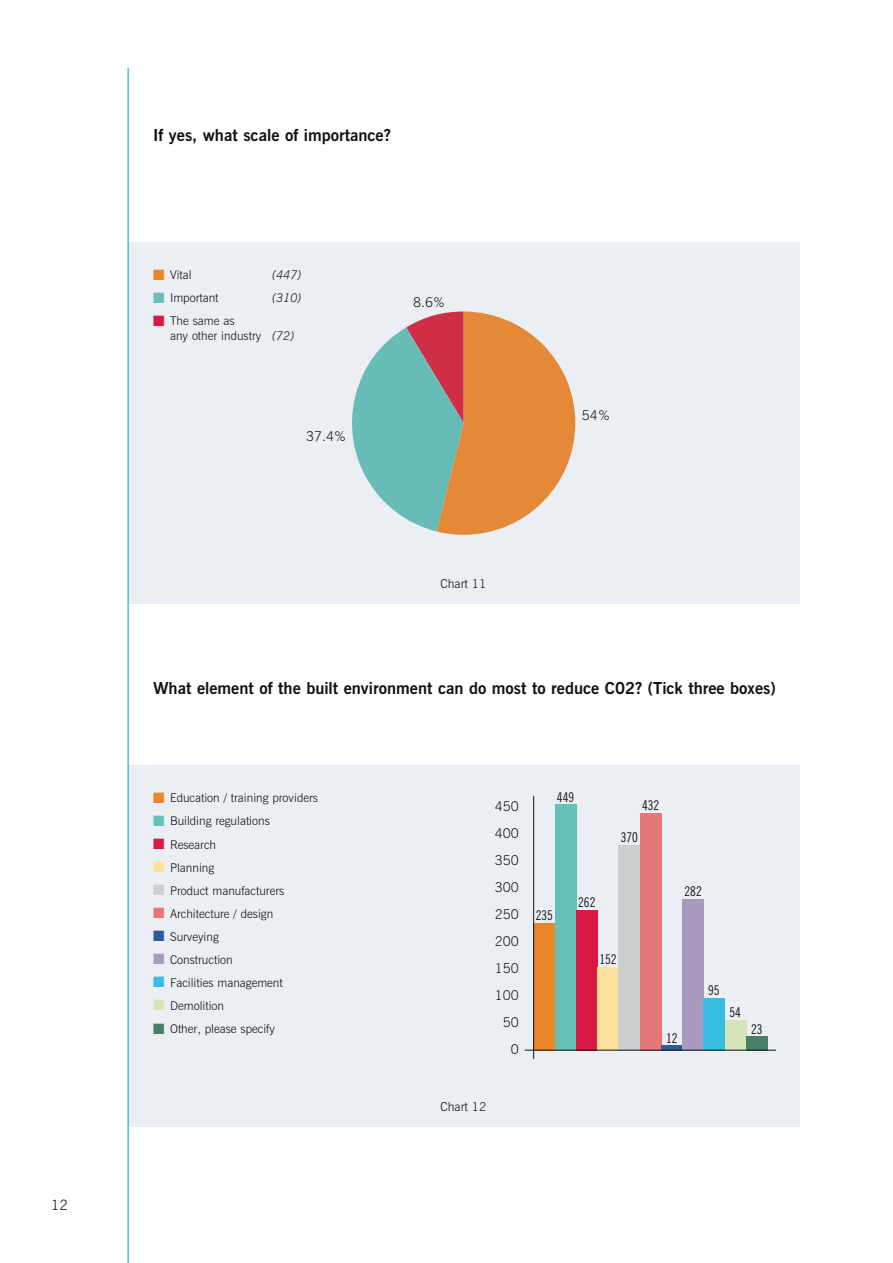
<style>
.page{position:relative;width:893px;height:1263px;background:#fff}
.page>*{position:absolute;margin:0;border:0;box-sizing:border-box;transform-origin:0 0}
.t1{font:700 16.5px "News Gothic BT";color:#121212}
.t2{font:300 14.25px "News Gothic BT";color:#121212}
.t3{font:300 13.5px/27px "News Gothic BT";color:#121212;text-align:right}
.t4{font:condensed 13.5px "News Gothic BT";color:#121212}
.t5{font:300 12.3px "News Gothic BT";color:#121212}
.t6{font:300 12px/15px "News Gothic BT";color:#121212}
.t7{font:italic 300 12px "News Gothic BT";color:#121212}
.s1{color:#e9862a}
.s2{color:#65c0b9}
.s3{color:#d81a43}
.s4{font-style:italic}
.s5{color:#fde29a}
.s6{color:#cacfcf}
.s7{color:#e47777}
.s8{color:#2a5c9c}
.s9{color:#a99abf}
.s10{color:#38bde2}
.s11{color:#d4e6b9}
.s12{color:#497f69}
</style>
<div class="page">
<div style="left:128px;top:765px;width:671px;height:362px;background:#ebeef3"></div>
<div style="left:128px;top:242px;width:671px;height:362px;background:#ebeef3"></div>
<svg style="left:352px;top:311px;width:223px;height:224px"></svg>
<hr style="left:128px;top:68px;width:1px;height:1195px;background:#00a3db">
<div style="left:534px;top:923px;width:21px;height:127px;background:#e9862a"></div>
<div style="left:555px;top:804px;width:21px;height:246px;background:#65c0b9"></div>
<div style="left:576px;top:910px;width:21px;height:140px;background:#d81a43"></div>
<div style="left:597px;top:967px;width:22px;height:83px;background:#fde29a"></div>
<div style="left:619px;top:845px;width:21px;height:205px;background:#cacfcf"></div>
<div style="left:640px;top:813px;width:21px;height:237px;background:#e47777"></div>
<div style="left:661px;top:1045px;width:21px;height:5px;background:#2a5c9c"></div>
<div style="left:682px;top:899px;width:22px;height:151px;background:#a99abf"></div>
<div style="left:704px;top:998px;width:21px;height:52px;background:#38bde2"></div>
<div style="left:725px;top:1020px;width:21px;height:30px;background:#d4e6b9"></div>
<div style="left:746px;top:1036px;width:21px;height:14px;background:#497f69"></div>
<hr style="left:525px;top:1050px;width:251px;height:1px;background:#121212">
<hr style="left:533px;top:796px;width:1px;height:263px;background:#121212">
<p class="t2" style="left:51px;top:1196px;width:18px">12</p>
<h1 class="t1" style="left:153px;top:125px;width:239px">If yes, what scale of importance?</h1>
<p class="t6" style="left:153px;top:267px;width:40px"><span class="s1">■</span> Vital</p>
<p class="t7" style="left:272px;top:268px;width:31px">(447)</p>
<p class="t6" style="left:153px;top:290px;width:67px"><span class="s2">■</span> Important</p>
<p class="t7" style="left:272px;top:291px;width:31px">(310)</p>
<p class="t6" style="left:170px;top:314px;width:126px;text-indent:-17px"><span class="s3">■</span> The same as<br>any other industry <span class="s4">(72)</span></p>
<p class="t3" style="left:306px;top:422px;width:41px">37.4%</p>
<p class="t3" style="left:413px;top:288px;width:33px">8.6%</p>
<p class="t5" style="left:440px;top:576px;width:48px">Chart 11</p>
<p class="t3" style="left:582px;top:402px;width:29px">54%</p>
<h1 class="t1" style="left:153px;top:678px;width:624px">What element of the built environment can do most to reduce C02? (Tick three boxes)</h1>
<p class="t6" style="left:153px;top:790px;width:166px"><span class="s1">■</span> Education / training providers</p>
<p class="t6" style="left:153px;top:813px;width:118px"><span class="s2">■</span> Building regulations</p>
<p class="t6" style="left:153px;top:837px;width:65px"><span class="s3">■</span> Research</p>
<p class="t6" style="left:153px;top:860px;width:63px"><span class="s5">■</span> Planning</p>
<p class="t6" style="left:153px;top:883px;width:133px"><span class="s6">■</span> Product manufacturers</p>
<p class="t6" style="left:153px;top:906px;width:122px"><span class="s7">■</span> Architecture / design</p>
<p class="t6" style="left:153px;top:929px;width:67px"><span class="s8">■</span> Surveying</p>
<p class="t6" style="left:153px;top:952px;width:81px"><span class="s9">■</span> Construction</p>
<p class="t6" style="left:153px;top:975px;width:131px"><span class="s10">■</span> Facilities management</p>
<p class="t6" style="left:153px;top:998px;width:73px"><span class="s11">■</span> Demolition</p>
<p class="t6" style="left:153px;top:1021px;width:123px"><span class="s12">■</span> Other, please specify</p>
<p class="t3" style="left:495px;top:793px;width:26px">450<br>400<br>350<br>300<br>250<br>200<br>150<br>100<br>50<br>0</p>
<p class="t4" style="left:557px;top:789px;width:19px">449</p>
<p class="t4" style="left:642px;top:797px;width:19px">432</p>
<p class="t4" style="left:621px;top:829px;width:19px">370</p>
<p class="t4" style="left:536px;top:906px;width:19px">235</p>
<p class="t4" style="left:578px;top:894px;width:19px">262</p>
<p class="t4" style="left:599px;top:950px;width:19px">152</p>
<p class="t4" style="left:684px;top:883px;width:19px">282</p>
<p class="t4" style="left:666px;top:1030px;width:13px">12</p>
<p class="t4" style="left:708px;top:982px;width:13px">95</p>
<p class="t4" style="left:729px;top:1004px;width:13px">54</p>
<p class="t4" style="left:751px;top:1021px;width:13px">23</p>
<p class="t5" style="left:440px;top:1099px;width:48px">Chart 12</p>
</div>
